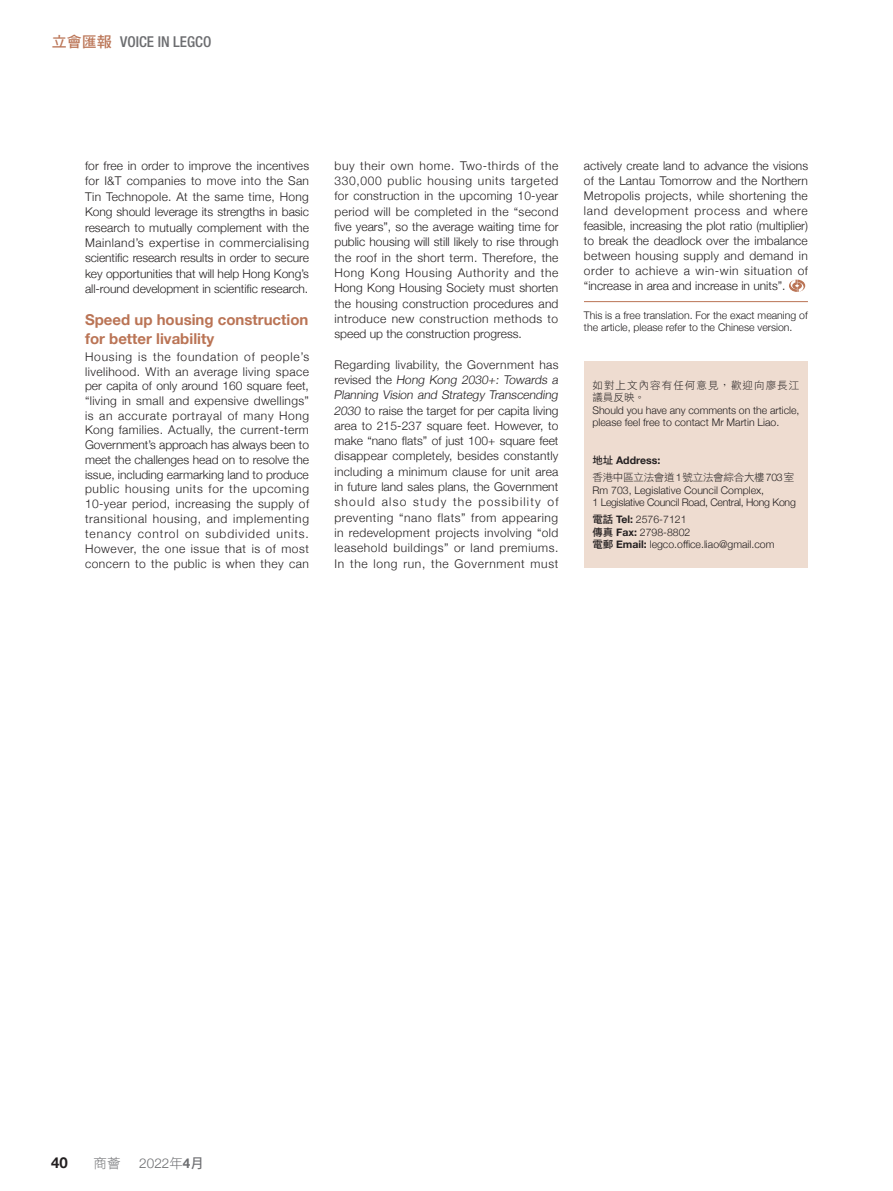
<style>
.page{position:relative;width:893px;height:1191px;background:#fff}
.page>*{position:absolute;margin:0;border:0;box-sizing:border-box;transform-origin:0 0}
.t1{font:700 15px/18.5px "Helvetica Neue";color:#ba7455}
.t2{font:500 condensed 15px "Helvetica Neue LT Std";color:#6c6d70}
.t3{font:700 15px "Helvetica Neue";color:#231f20}
.t4{font:300 13.5px "Helvetica Neue";color:#6c6d70}
.t5{font:13.5px "DF Hei Std W3";color:#6c6d70}
.t6{font:300 12px/15.3px "Helvetica Neue";letter-spacing:.02em;color:#231f20;text-align:justify}
.t7{font:300 10.5px/12.6px "Helvetica Neue";color:#231f20}
.t8{font:300 10.5px/12.6px "Helvetica Neue";letter-spacing:-.025em;color:#231f20}
.t9{font:10.5px/12.6px "DF Hei Std W3";letter-spacing:.1em;color:#231f20}
.t10{font:10.5px "DF Hei Std W3";letter-spacing:-.025em;color:#231f20}
.t11{font:700 10.5px "Helvetica Neue";color:#231f20}
.s1{font-family:"DF Hei Std W7";font-weight:400;font-stretch:normal;color:#ba7455}
.s2{font-family:"DF Hei Std W7";font-weight:400}
.s3{font-family:"Helvetica Neue";font-weight:300}
.s4{font-weight:700}
.s5{font-family:"DF Hei Std W3";font-weight:400}
</style>
<div class="page">
<svg style="left:789px;top:280px;width:16px;height:12px"></svg>
<hr style="left:584px;top:301px;width:224px;height:1px;background:#ba7455">
<div style="left:584px;top:361px;width:224px;height:207px;background:#eedcd0"></div>
<p class="t2" style="left:52px;top:33px;width:161px"><span class="s1">立會匯報</span> VOICE IN LEGCO</p>
<p class="t6" style="left:85px;top:157px;width:226px">for free in order to improve the incentives for I&amp;T companies to move into the San Tin Technopole. At the same time, Hong Kong should leverage its strengths in basic research to mutually complement with the Mainland’s expertise in commercialising scientific research results in order to secure key opportunities that will help Hong Kong’s all-round development in scientific research.</p>
<p class="t1" style="left:85px;top:311px;width:225px">Speed up housing construction for better livability</p>
<p class="t6" style="left:85px;top:348px;width:226px;line-height:14.7px">Housing is the foundation of people’s livelihood. With an average living space per capita of only around 160 square feet, “living in small and expensive dwellings” is an accurate portrayal of many Hong Kong families. Actually, the current-term Government’s approach has always been to meet the challenges head on to resolve the issue, including earmarking land to produce public housing units for the upcoming 10-year period, increasing the supply of transitional housing, and implementing tenancy control on subdivided units.<br>However, the one issue that is of most concern to the public is when they can</p>
<p class="t6" style="left:334px;top:157px;width:226px">buy their own home. Two-thirds of the 330,000 public housing units targeted for construction in the upcoming 10-year period will be completed in the “second five years”, so the average waiting time for public housing will still likely to rise through the roof in the short term. Therefore, the Hong Kong Housing Authority and the Hong Kong Housing Society must shorten the housing construction procedures and introduce new construction methods to speed up the construction progress.</p>
<p class="t6" style="left:334px;top:356px;width:228px;text-align:left">Regarding livability, the Government has re v i s e d t h e Hong Kong 2030+: Towards a Planning Vision and Strategy Transcending 2030 to raise the target for per capita living area to 215-237 square feet. However, to make “nano flats” of just 100+ square feet disappear completely, besides constantly including a minimum clause for unit area in future land sales plans, the Government should also study the possibility of preventing “nano flats” from appearing in redevelopment projects involving “old leasehold buildings” or land premiums.<br>In the long run, the Government must</p>
<p class="t6" style="left:584px;top:157px;width:226px">actively create land to advance the visions of the Lantau Tomorrow and the Northern Metropolis projects, while shortening the land development process and where feasible, increasing the plot ratio (multiplier) to break the deadlock over the imbalance between housing supply and demand in order to achieve a win-win situation of “increase in area and increase in units”.</p>
<p class="t7" style="left:584px;top:308px;width:225px">This is a free translation. For the exact meaning of the article, please refer to the Chinese version.</p>
<p class="t9" style="left:592px;top:378px;width:208px">如對上文內容有任何意見，歡迎向廖長江議員反映。</p>
<p class="t7" style="left:592px;top:403px;width:208px">Should you have any comments on the article, please feel free to contact Mr Martin Liao.</p>
<p class="t11" style="left:592px;top:452px;width:69px"><span class="s2">地址</span> Address:</p>
<p class="t10" style="left:592px;top:471px;width:203px">香港中區立法會道<span class="s3">1</span>號立法會綜合大樓<span class="s3">703</span>室</p>
<p class="t8" style="left:592px;top:483px;width:205px">Rm 703, Legislative Council Complex,<br>1 Legislative Council Road, Central, Hong Kong</p>
<p class="t7" style="left:592px;top:512px;width:183px"><span class="s2">電話</span> <span class="s4">Tel:</span> 2576-7121<br><span class="s2">傳真</span> <span class="s4">Fax:</span> 2798-8802<br><span class="s2">電郵</span> <span class="s4">Email:</span> legco.office.liao@gmail.com</p>
<p class="t3" style="left:51px;top:1150px;width:18px">40</p>
<p class="t5" style="left:94px;top:1155px;width:29px">商薈</p>
<p class="t4" style="left:139px;top:1152px;width:66px">2022<span class="s5">年</span><span class="s4">4</span><span class="s2">月</span></p>
</div>
